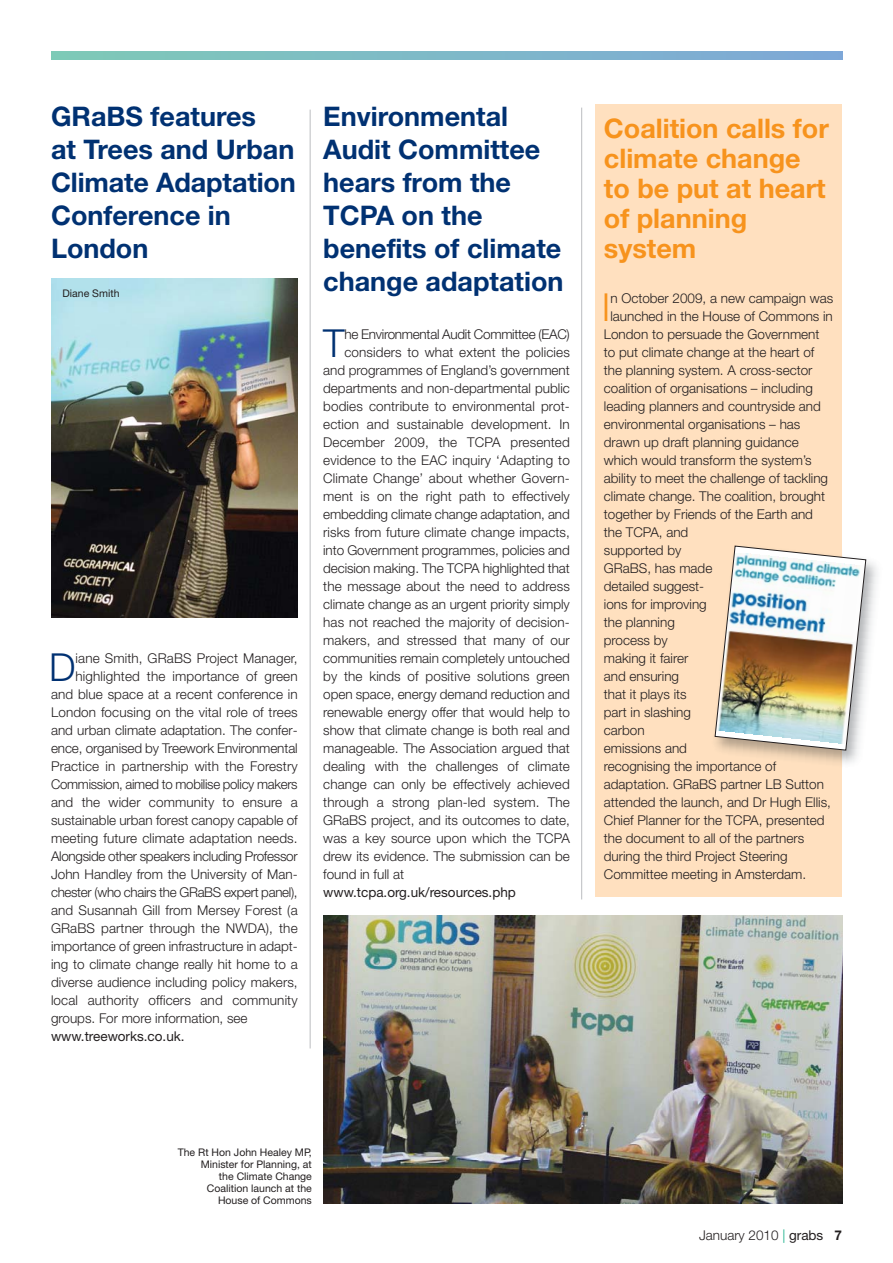
<style>
.page{position:relative;width:893px;height:1263px;background:#fff}
.page>*{position:absolute;margin:0;border:0;box-sizing:border-box;transform-origin:0 0}
.t1{font:300 38.7px "Helvetica Neue";color:#003172}
.t2{font:300 38.7px "Helvetica Neue";color:#f7931d}
.t3{font:700 27px/33px "Helvetica Neue";color:#003172}
.t4{font:700 27px/30px "Helvetica Neue";color:#f7931d}
.t5{font:300 13.5px "Helvetica Neue";color:#231f20}
.t6{font:300 13.5px "Helvetica Neue";letter-spacing:-.02em;color:#231f20}
.t7{font:13.5px "Helvetica Neue";color:#231f20}
.t8{font:10.5px/12px "Helvetica Neue";color:#231f20;text-align:right}
.s1{color:#00a77e}
.s2{font-weight:400}
.s3{font-weight:700}
</style>
<div class="page">
<div style="left:595px;top:104px;width:247px;height:793px;background:#ffe0bf"></div>
<svg style="left:51px;top:51px;width:791px;height:9px;background:#7db8c7"></svg>
<hr style="left:310px;top:110px;width:1px;height:938px;background:#bbbdc0">
<hr style="left:581px;top:108px;width:1px;height:791px;background:#bbbdc0">
<img style="left:51px;top:279px;width:247px;height:339px">
<img style="left:323px;top:915px;width:519px;height:288px">
<img style="left:714px;top:545px;width:128px;height:218px">
<img style="left:715px;top:546px;width:151px;height:205px">
<h2 class="t3" style="left:51px;top:102px;width:246px">GRaBS features<br>at Trees and Urban<br>Climate Adaptation<br>Conference in<br>London</h2>
<p class="t8" style="left:63px;top:288px;width:58px">Diane Smith</p>
<h1 class="t1" style="left:49px;top:653px;width:28px">D</h1>
<p class="t5" style="left:76px;top:653px;width:224px">iane Smith, GRaBS Project Manager,</p>
<p class="t5" style="left:76px;top:671px;width:224px">highlighted the importance of green</p>
<p class="t5" style="left:51px;top:689px;width:248px">and blue space at a recent conference in</p>
<p class="t5" style="left:51px;top:707px;width:248px">London focusing on the vital role of trees</p>
<p class="t5" style="left:51px;top:725px;width:248px">and urban climate adaptation. The con fer -</p>
<p class="t5" style="left:51px;top:743px;width:248px">ence, organised by Treework Environmental</p>
<p class="t5" style="left:51px;top:761px;width:248px">Practice in partnership with the Forestry</p>
<p class="t6" style="left:51px;top:779px;width:248px">Commission, aimed to mobilise policy makers</p>
<p class="t5" style="left:51px;top:797px;width:248px">and the wider community to ensure a</p>
<p class="t5" style="left:51px;top:815px;width:248px">sustainable urban forest canopy capable of</p>
<p class="t5" style="left:51px;top:833px;width:248px">meeting future climate adaptation needs.</p>
<p class="t6" style="left:51px;top:851px;width:248px">Alongside other speakers including Professor</p>
<p class="t5" style="left:51px;top:869px;width:248px">John Handley from the University of Man -</p>
<p class="t6" style="left:51px;top:887px;width:248px">chester (who chairs the GRaBS expert panel),</p>
<p class="t5" style="left:51px;top:905px;width:248px">and Susannah Gill from Mersey Forest (a</p>
<p class="t5" style="left:51px;top:923px;width:248px">GRaBS partner through the NWDA), the</p>
<p class="t5" style="left:51px;top:941px;width:248px">importance of green infrastructure in adapt -</p>
<p class="t5" style="left:51px;top:959px;width:248px">ing to climate change really hit home to a</p>
<p class="t5" style="left:51px;top:977px;width:248px">diverse audience including policy makers,</p>
<p class="t5" style="left:51px;top:995px;width:248px">local authority officers and community</p>
<p class="t5" style="left:51px;top:1013px;width:198px">groups. For more information, see</p>
<p class="t7" style="left:51px;top:1031px;width:135px">www.treeworks.co.uk.</p>
<h2 class="t3" style="left:323px;top:102px;width:242px">Environmental<br>Audit Committee hears from the<br>TCPA on the benefits of climate change adaptation</h2>
<h1 class="t1" style="left:323px;top:329px;width:23px">T</h1>
<p class="t6" style="left:344px;top:329px;width:227px">he Environmental Audit Committee (EAC)</p>
<p class="t5" style="left:344px;top:347px;width:227px">considers to what extent the policies</p>
<p class="t5" style="left:323px;top:365px;width:248px">and programmes of England’s government</p>
<p class="t5" style="left:323px;top:383px;width:248px">departments and non-depart mental public</p>
<p class="t5" style="left:323px;top:401px;width:248px">bodies contribute to environ mental prot -</p>
<p class="t5" style="left:323px;top:419px;width:248px">ection and sustainable development. In</p>
<p class="t5" style="left:323px;top:437px;width:248px">December 2009, the TCPA presented</p>
<p class="t5" style="left:323px;top:455px;width:248px">evidence to the EAC inquiry ‘Adapting to</p>
<p class="t5" style="left:323px;top:473px;width:248px">Climate Change’ about whether Govern -</p>
<p class="t5" style="left:323px;top:491px;width:248px">ment is on the right path to effectively</p>
<p class="t5" style="left:323px;top:509px;width:248px">embedding climate change adaptation, and</p>
<p class="t5" style="left:323px;top:527px;width:248px">risks from future climate change impacts,</p>
<p class="t5" style="left:323px;top:545px;width:248px">into Government programmes, policies and</p>
<p class="t5" style="left:323px;top:563px;width:248px">decision making. The TCPA highlighted that</p>
<p class="t5" style="left:323px;top:581px;width:248px">the message about the need to address</p>
<p class="t5" style="left:323px;top:599px;width:248px">climate change as an urgent priority simply</p>
<p class="t5" style="left:323px;top:617px;width:248px">has not reached the majority of decision-</p>
<p class="t5" style="left:323px;top:635px;width:248px">makers, and stressed that many of our</p>
<p class="t5" style="left:323px;top:653px;width:248px">communities remain completely untouched</p>
<p class="t5" style="left:323px;top:671px;width:248px">by the kinds of positive solutions green</p>
<p class="t5" style="left:323px;top:689px;width:248px">open space, energy demand reduction and</p>
<p class="t5" style="left:323px;top:707px;width:248px">renewable energy offer that would help to</p>
<p class="t5" style="left:323px;top:725px;width:248px">show that climate change is both real and</p>
<p class="t5" style="left:323px;top:743px;width:248px">manageable. The Association argued that</p>
<p class="t5" style="left:323px;top:761px;width:248px">dealing with the challenges of climate</p>
<p class="t5" style="left:323px;top:779px;width:248px">change can only be effectively achieved</p>
<p class="t5" style="left:323px;top:797px;width:248px">through a strong plan-led system. The</p>
<p class="t5" style="left:323px;top:815px;width:248px">GRaBS project, and its outcomes to date,</p>
<p class="t5" style="left:323px;top:833px;width:248px">was a key source upon which the TCPA</p>
<p class="t5" style="left:323px;top:851px;width:248px">drew its evidence. The submission can be</p>
<p class="t5" style="left:323px;top:869px;width:82px">found in full at</p>
<p class="t7" style="left:323px;top:887px;width:194px">www.tcpa.org.uk/resources.php</p>
<h2 class="t4" style="left:604px;top:116px;width:226px">Coalition calls for climate change to be put at heart of planning system</h2>
<h1 class="t2" style="left:602px;top:293px;width:10px">I</h1>
<p class="t5" style="left:610px;top:293px;width:224px">n October 2009, a new campaign was</p>
<p class="t5" style="left:610px;top:311px;width:224px">launched in the House of Commons in</p>
<p class="t5" style="left:604px;top:329px;width:217px">London to persuade the Government</p>
<p class="t5" style="left:604px;top:347px;width:212px">to put climate change at the heart of</p>
<p class="t5" style="left:604px;top:365px;width:210px">the planning system. A cross-sector</p>
<p class="t5" style="left:604px;top:383px;width:210px">coalition of organ isations – including</p>
<p class="t5" style="left:604px;top:401px;width:219px">leading planners and countryside and</p>
<p class="t5" style="left:604px;top:419px;width:198px">environmental organis at ions – has</p>
<p class="t5" style="left:604px;top:437px;width:196px">drawn up draft planning guid ance</p>
<p class="t5" style="left:604px;top:455px;width:209px">which would transform the system’s</p>
<p class="t5" style="left:604px;top:473px;width:226px">ability to meet the challenge of tackling</p>
<p class="t5" style="left:604px;top:491px;width:223px">climate change. The coalition, brought</p>
<p class="t5" style="left:604px;top:509px;width:211px">together by Friends of the Earth and</p>
<p class="t5" style="left:604px;top:527px;width:86px">the TCPA, and</p>
<p class="t5" style="left:604px;top:545px;width:79px">supported by</p>
<p class="t5" style="left:604px;top:563px;width:110px">GRaBS, has made</p>
<p class="t5" style="left:604px;top:581px;width:102px">detailed suggest -</p>
<p class="t5" style="left:604px;top:599px;width:104px">ions for improving</p>
<p class="t5" style="left:604px;top:617px;width:72px">the planning</p>
<p class="t5" style="left:604px;top:635px;width:65px">process by</p>
<p class="t5" style="left:604px;top:653px;width:86px">making it fairer</p>
<p class="t5" style="left:604px;top:671px;width:77px">and ensuring</p>
<p class="t5" style="left:604px;top:689px;width:84px">that it plays its</p>
<p class="t5" style="left:604px;top:707px;width:89px">part in slashing</p>
<p class="t5" style="left:604px;top:725px;width:42px">carbon</p>
<p class="t5" style="left:604px;top:743px;width:85px">emissions and</p>
<p class="t5" style="left:604px;top:761px;width:174px">recognising the importance of</p>
<p class="t5" style="left:604px;top:779px;width:222px">adaptation. GRaBS partner LB Sutton</p>
<p class="t5" style="left:604px;top:797px;width:229px">attended the launch, and Dr Hugh Ellis,</p>
<p class="t5" style="left:604px;top:815px;width:222px">Chief Planner for the TCPA, presented</p>
<p class="t5" style="left:604px;top:833px;width:202px">the document to all of the partners</p>
<p class="t5" style="left:604px;top:851px;width:185px">during the third Project Steering</p>
<p class="t5" style="left:604px;top:869px;width:204px">Committee meeting in Amsterdam.</p>
<p class="t8" style="left:178px;top:1147px;width:136px">The Rt Hon John Healey MP,<br>Minister for Planning, at<br>the Climate Change<br>Coalition launch at the<br>House of Commons</p>
<p class="t5" style="left:699px;top:1231px;width:144px">January 2010 <span class="s1">|</span> <span class="s2">grabs</span> <span class="s3">7</span></p>
</div>
